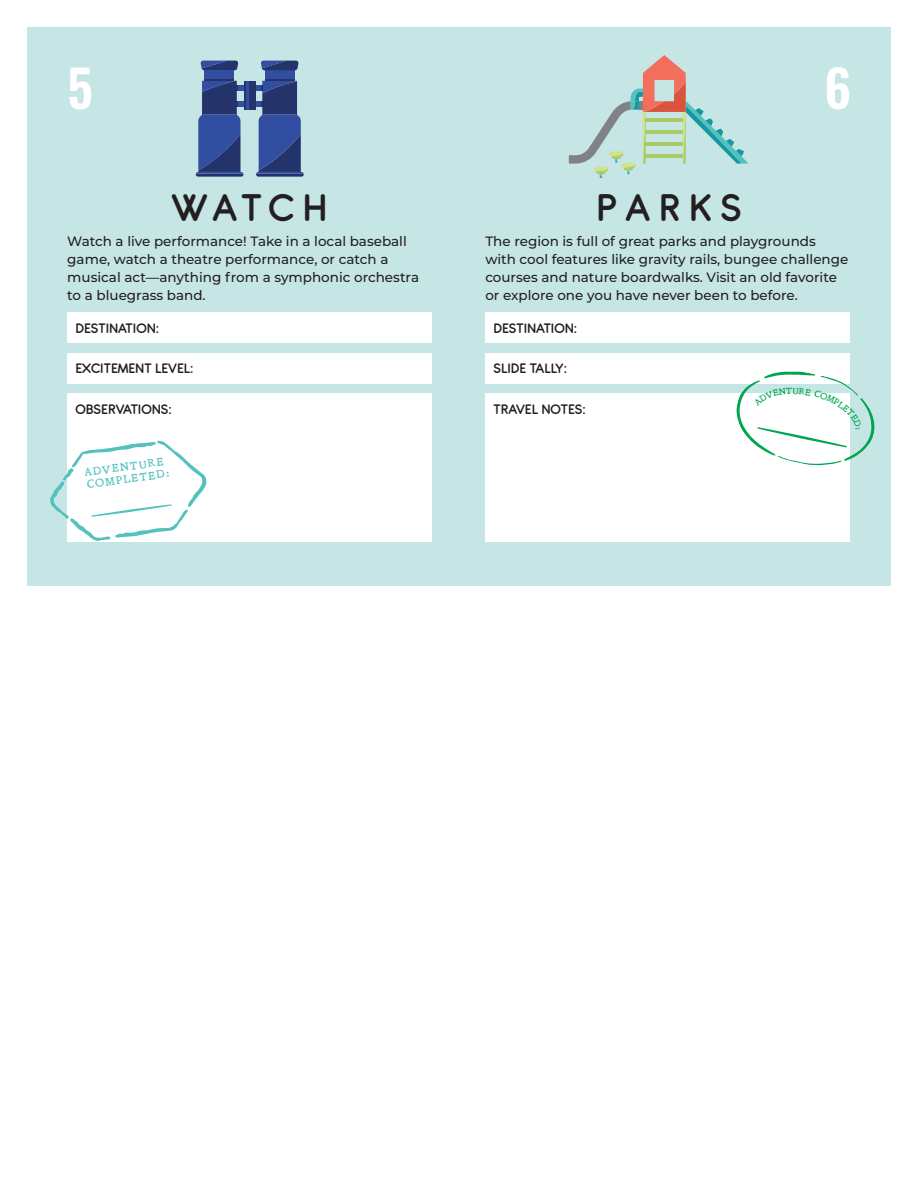
<style>
.page{position:relative;width:918px;height:1188px;background:#fff}
.page>*{position:absolute;margin:0;border:0;box-sizing:border-box;transform-origin:0 0}
.t1{font:600 51px "Oswald";color:#fff}
.t2{font:600 42px "Antipasto Pro";letter-spacing:.2em;color:#231f20}
.t3{font:600 15px "Antipasto Pro";color:#231f20}
.t4{font:500 13.5px/18px "Montserrat";color:#231f20}
.t5{font:10.2px/12.3px "Leander";color:#53c2bf}
</style>
<div class="page">
<div style="left:27px;top:27px;width:864px;height:558px;background:#c5e6e5"></div>
<div style="left:485px;top:312px;width:365px;height:31px;background:#fff"></div>
<div style="left:67px;top:312px;width:365px;height:31px;background:#fff"></div>
<div style="left:485px;top:353px;width:365px;height:31px;background:#fff"></div>
<div style="left:67px;top:353px;width:365px;height:31px;background:#fff"></div>
<div style="left:485px;top:393px;width:365px;height:149px;background:#fff"></div>
<div style="left:67px;top:393px;width:365px;height:149px;background:#fff"></div>
<svg style="left:50px;top:441px;width:157px;height:100px"></svg>
<div style="left:265px;top:70px;width:29px;height:9px;background:#324ea1"></div>
<svg style="left:261px;top:61px;width:38px;height:9px"></svg>
<hr style="left:244px;top:81px;width:2px;height:29px;background:#24346b">
<div style="left:249px;top:81px;width:7px;height:29px;background:#24346b"></div>
<div style="left:237px;top:101px;width:7px;height:6px;background:#324ea1"></div>
<div style="left:237px;top:85px;width:7px;height:6px;background:#324ea1"></div>
<div style="left:205px;top:70px;width:29px;height:9px;background:#324ea1"></div>
<svg style="left:200px;top:61px;width:38px;height:9px"></svg>
<svg style="left:256px;top:81px;width:48px;height:96px;background:#455d96"></svg>
<svg style="left:196px;top:81px;width:47px;height:96px;background:#425a95"></svg>
<hr style="left:205px;top:79px;width:29px;height:2px;background:#24346b">
<hr style="left:265px;top:79px;width:29px;height:2px;background:#24346b">
<hr style="left:246px;top:81px;width:3px;height:29px;background:#324ea1">
<svg style="left:569px;top:55px;width:180px;height:123px"></svg>
<svg style="left:737px;top:372px;width:138px;height:93px"></svg>
<p class="t1" style="left:67px;top:61px;width:27px">5</p>
<p class="t1" style="left:824px;top:61px;width:29px">6</p>
<p class="t2" style="left:172px;top:184px;width:158px">WATCH</p>
<p class="t4" style="left:67px;top:231px;width:353px">Watch a live performance! Take in a local baseball game, watch a theatre performance, or catch a musical act—anything from a symphonic orchestra to a bluegrass band.</p>
<p class="t3" style="left:75px;top:319px;width:85px">DESTINATION:</p>
<p class="t3" style="left:75px;top:360px;width:120px">EXCITEMENT LEVEL:</p>
<p class="t3" style="left:75px;top:400px;width:98px">OBSERVATIONS:</p>
<p class="t5" style="left:83px;top:467px;width:86px;rotate:-8deg">ADVENTURE<br>COMPLETED:</p>
<p class="t2" style="left:596px;top:184px;width:147px">PARKS</p>
<p class="t4" style="left:485px;top:231px;width:365px">The region is full of great parks and playgrounds with cool features like gravity rails, bungee challenge courses and nature boardwalks. Visit an old favorite or explore one you have never been to before.</p>
<p class="t3" style="left:494px;top:319px;width:85px">DESTINATION:</p>
<p class="t3" style="left:494px;top:360px;width:75px">SLIDE TALLY:</p>
<p class="t3" style="left:494px;top:400px;width:94px">TRAVEL NOTES:</p>
</div>
